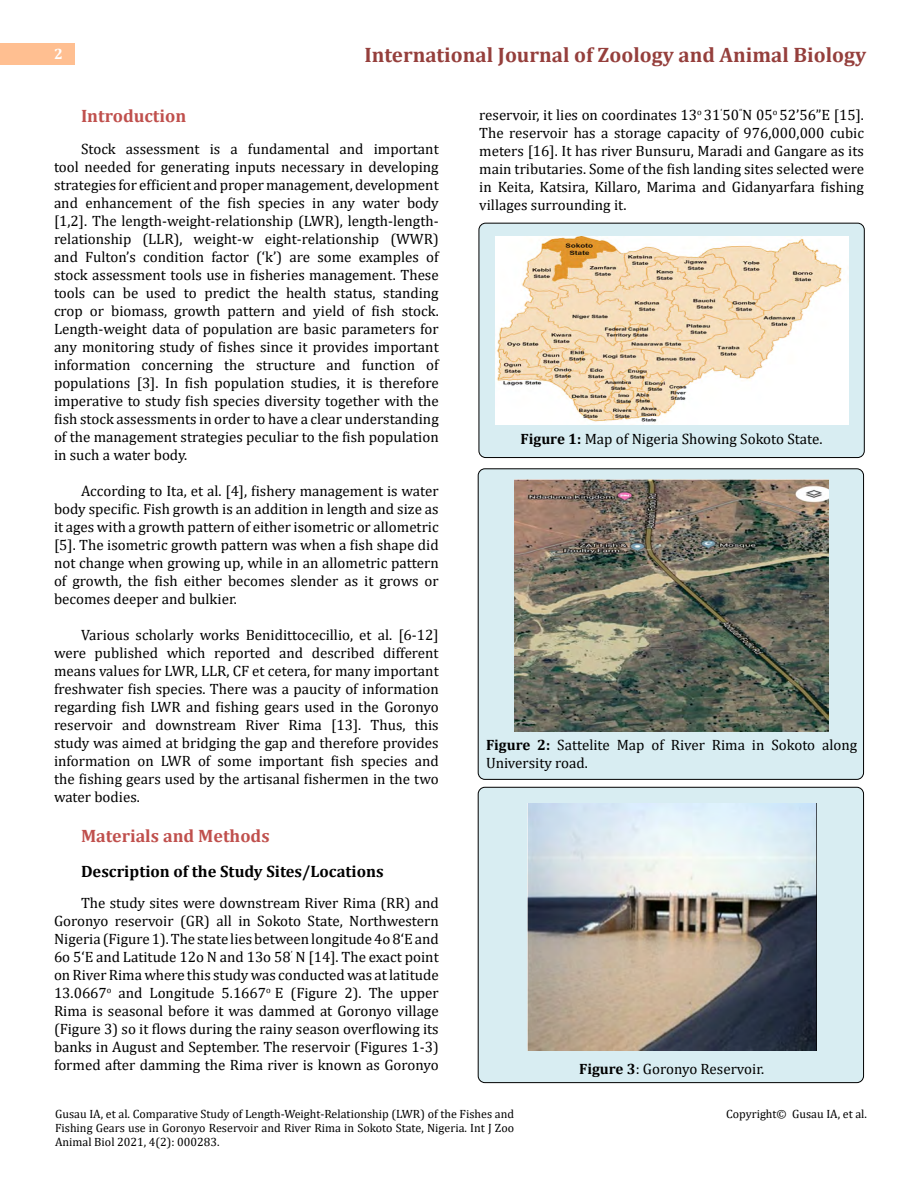
<style>
.page{position:relative;width:918px;height:1188px;background:#fff}
.page>*{position:absolute;margin:0;border:0;box-sizing:border-box;transform-origin:0 0}
.t1{font:700 21px "Cambria";color:#953f3c}
.t2{font:700 18px "Cambria";color:#c0504d}
.t3{font:700 16.5px "Cambria";color:#000}
.t4{font:15px/18px "Cambria";color:#000;text-align:justify}
.t5{font:700 15px "Cambria";color:#fff}
.t6{font:12px/14.4px "Cambria";color:#000;text-align:justify}
.s1{font-weight:700}
</style>
<div class="page">
<div style="left:0;top:43px;width:75px;height:21px;background:#ffbf91"></div>
<div style="left:478px;top:787px;width:386px;height:296px;background:#d8edf2;border-radius:7px"></div>
<div style="left:478px;top:787px;width:386px;height:296px;border:1px solid #000;border-radius:7px"></div>
<div style="left:478px;top:469px;width:386px;height:310px;background:#d8edf2;border-radius:7px"></div>
<div style="left:478px;top:468px;width:386px;height:312px;border:1px solid #000;border-radius:7px"></div>
<div style="left:479px;top:223px;width:385px;height:235px;background:#d8edf2;border-radius:7px"></div>
<div style="left:479px;top:223px;width:386px;height:235px;border:1px solid #000;border-radius:7px"></div>
<img style="left:495px;top:237px;width:353px;height:188px">
<img style="left:515px;top:480px;width:314px;height:251px">
<img style="left:527px;top:804px;width:289px;height:246px">
<p class="t5" style="left:54px;top:44px;width:10px">2</p>
<h1 class="t1" style="left:364px;top:40px;width:503px">International Journal of Zoology and Animal Biology</h1>
<p class="t2" style="left:81px;top:103px;width:107px">Introduction</p>
<p class="t4" style="left:54px;top:139px;width:386px;text-indent:27px">Stock assessment is a fundamental and important tool needed for generating inputs necessary in developing strategies for efficient and proper management, development and enhancement of the fish species in any water body [1,2]. The length-weight-relationship (LWR), length-length&shy;relationship (LLR), weight-w eight-relationship (WWR) and Fulton’s condition factor (‘k’) are some examples of stock assessment tools use in fisheries management. These tools can be used to predict the health status, standing crop or biomass, growth pattern and yield of fish stock.<br>Length-weight data of population are basic parameters for any monitoring study of fishes since it provides important information concerning the structure and function of populations [3]. In fish population studies, it is therefore imperative to study fish species diversity together with the fish stock assessments in order to have a clear understanding of the management strategies peculiar to the fish population in such a water body.</p>
<p class="t4" style="left:54px;top:481px;width:386px;text-indent:27px">According to Ita, et al. [4], fishery management is water body specific. Fish growth is an addition in length and size as it ages with a growth pattern of either isometric or allometric [5]. The isometric growth pattern was when a fish shape did not change when growing up, while in an allometric pattern of growth, the fish either becomes slender as it grows or becomes deeper and bulkier.</p>
<p class="t4" style="left:54px;top:625px;width:386px;text-indent:27px">Various scholarly works Benidittocecillio, et al. [6-12] were published which reported and described different means values for LWR, LLR, CF et cetera, for many important freshwater fish species. There was a paucity of information regarding fish LWR and fishing gears used in the Goronyo reservoir and downstream River Rima [13]. Thus, this study was aimed at bridging the gap and therefore provides information on LWR of some important fish species and the fishing gears used by the artisanal fishermen in the two water bodies.</p>
<p class="t2" style="left:81px;top:823px;width:190px">Materials and Methods</p>
<p class="t3" style="left:81px;top:859px;width:304px">Description of the Study Sites/Locations</p>
<p class="t4" style="left:54px;top:894px;width:386px;text-indent:27px">The study sites were downstream River Rima (RR) and Goronyo reservoir (GR) all in Sokoto State, Northwestern Nigeria (Figure 1). The state lies between longitude 4o 8‘E and 6o 5‘E and Latitude 12o N and 13o 58<sup>’</sup> N [14]. The exact point on River Rima where this study was conducted was at latitude 13.0667<sup>o</sup> and Longitude 5.1667<sup>o</sup> E (Figure 2). The upper Rima is seasonal before it was dammed at Goronyo village (Figure 3) so it flows during the rainy season overflowing its banks in August and September. The reservoir (Figures 1-3) formed after damming the Rima river is known as Goronyo</p>
<p class="t4" style="left:479px;top:105px;width:386px">reservoir, it lies on coordinates 13<sup>o</sup> 31<sup>‘</sup>50<sup>“</sup>N 05<sup>o</sup> 52’56”E [15].<br>The reservoir has a storage capacity of 976,000,000 cubic meters [16]. It has river Bunsuru, Maradi and Gangare as its main tributaries. Some of the fish landing sites selected were in Keita, Katsira, Killaro, Marima and Gidanyarfara fishing villages surrounding it.</p>
<p class="t4" style="left:521px;top:429px;width:304px"><span class="s1">Figure 1:</span> Map of Nigeria Showing Sokoto State.</p>
<p class="t4" style="left:486px;top:735px;width:373px"><span class="s1">Figure 2:</span> Sattelite Map of River Rima in Sokoto along<br>University road.</p>
<p class="t4" style="left:579px;top:1059px;width:187px"><span class="s1">Figure 3</span>: Goronyo Reservoir.</p>
<p class="t6" style="left:55px;top:1106px;width:461px">Gusau IA, et al. Comparative Study of Length-Weight-Relationship (LWR) of the Fishes and Fishing Gears use in Goronyo Reservoir and River Rima in Sokoto State, Nigeria. Int J Zoo Animal Biol 2021, 4(2): 000283.</p>
<p class="t6" style="left:726px;top:1106px;width:142px">Copyright© Gusau IA, et al.</p>
</div>
